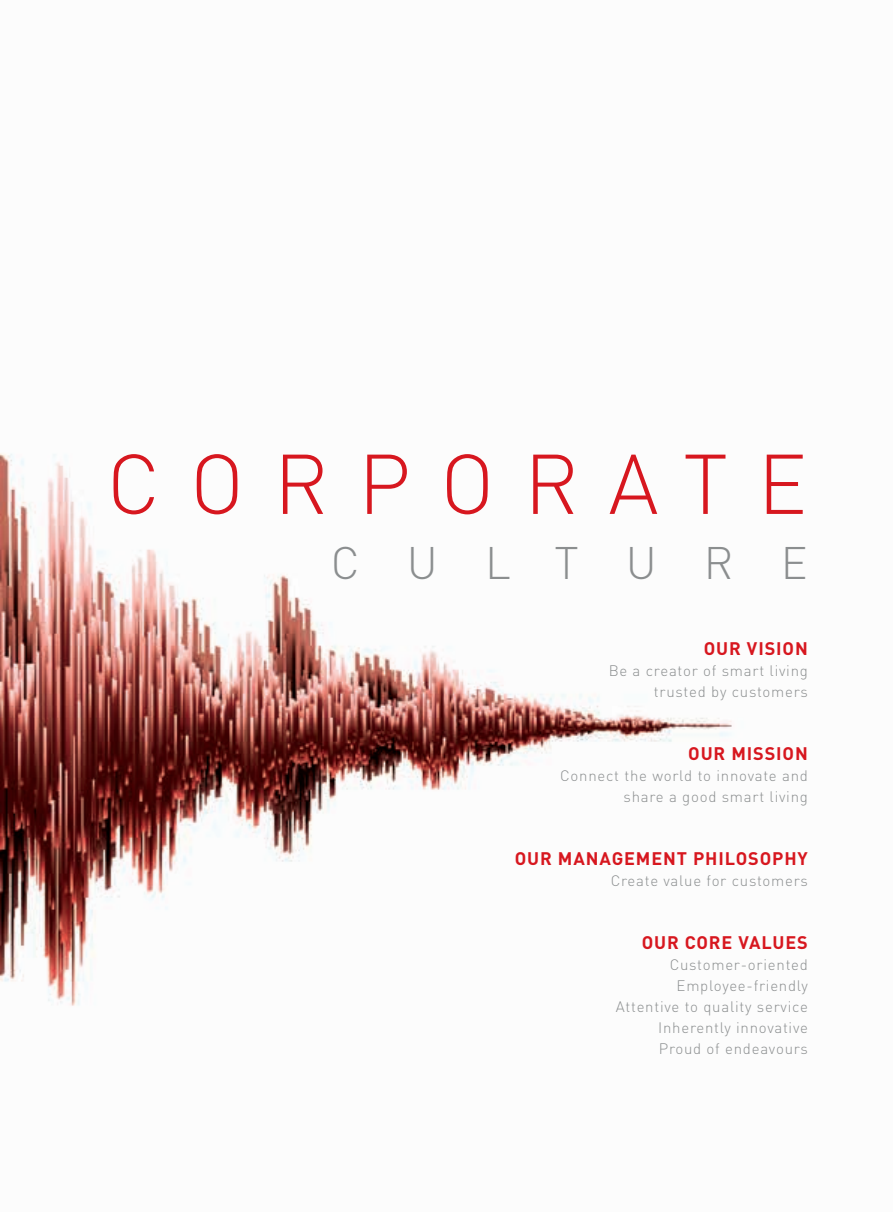
<style>
.page{position:relative;width:893px;height:1212px;background:#fff}
.page>*{position:absolute;margin:0;border:0;box-sizing:border-box;transform-origin:0 0}
.t1{font:300 83.25px "DIN Pro";letter-spacing:.355em;color:#d7171f}
.t2{font:300 45px "DIN Pro";letter-spacing:1.05em;color:#8b8e8f}
.t3{font:700 18px "DIN Pro";letter-spacing:.05em;color:#d7171f}
.t4{font:300 15px/21px "DIN Pro";letter-spacing:.05em;color:#8b8e8f;text-align:right}
</style>
<div class="page">
<img style="left:0;top:453px;width:732px;height:553px">
<h1 class="t1" style="left:107px;top:427px;width:702px">CORPORATE</h1>
<h2 class="t2" style="left:331px;top:532px;width:478px">CULTURE</h2>
<p class="t3" style="left:704px;top:636px;width:106px">OUR VISION</p>
<p class="t4" style="left:609px;top:659px;width:201px">Be a creator of smart living trusted by customers</p>
<p class="t3" style="left:688px;top:741px;width:121px">OUR MISSION</p>
<p class="t4" style="left:560px;top:764px;width:249px">Connect the world to innovate and share a good smart living</p>
<p class="t3" style="left:515px;top:846px;width:295px">OUR MANAGEMENT PHILOSOPHY</p>
<p class="t4" style="left:611px;top:869px;width:199px">Create value for customers</p>
<p class="t3" style="left:642px;top:930px;width:168px">OUR CORE VALUES</p>
<p class="t4" style="left:616px;top:953px;width:194px">Customer-oriented<br>Employee-friendly<br>Attentive to quality service<br>Inherently innovative<br>Proud of endeavours</p>
</div>
